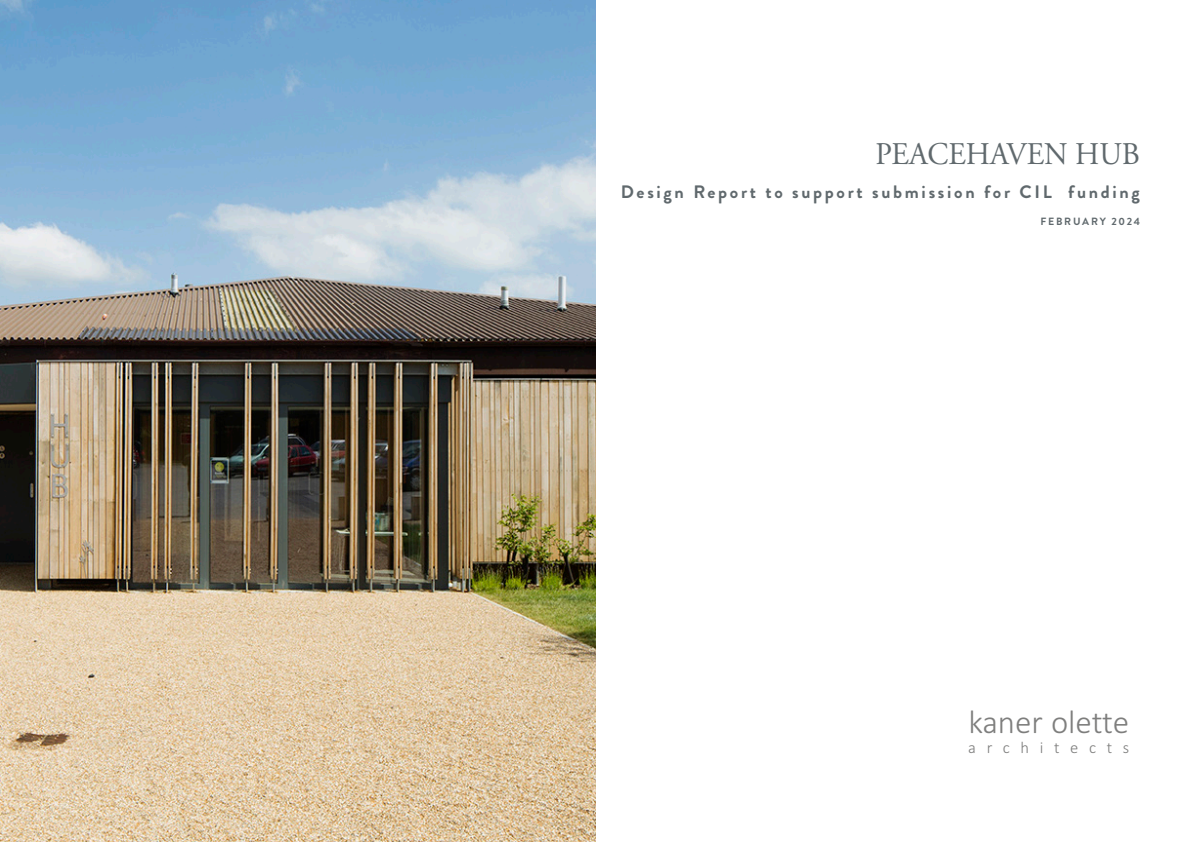
<style>
.page{position:relative;width:1191px;height:842px;background:#fff}
.page>*{position:absolute;margin:0;border:0;box-sizing:border-box;transform-origin:0 0}
.t1{font:300 33.1px "Calibri";color:#7e7e7d}
.KO_2021_Title{font:31.5px "Adobe Garamond Pro";color:#60696d;scale:.95 1}
.KO_2021_Subtitle_01{font:700 18px "Brandon Grotesque";letter-spacing:.15em;color:#60696d}
.t2{font:300 16.5px "Calibri";letter-spacing:.645em;color:#7e7e7d}
.KO_2021_Subheading_02{font:700 10.5px "Brandon Grotesque";letter-spacing:.17em;color:#60696d}
</style>
<div class="page">
<img style="left:0;top:0;width:595px;height:842px">
<p class="KO_2021_Title" style="left:875px;top:136px;width:280px">PEACEHAVEN HUB</p>
<p class="KO_2021_Subtitle_01" style="left:621px;top:180px;width:520px">Design Report to support submission for CIL funding</p>
<p class="KO_2021_Subheading_02" style="left:1040px;top:214px;width:101px">FEBRUARY 2024</p>
<p class="t1" style="left:968px;top:702px;width:162px">kaner olette</p>
<p class="t2" style="left:968px;top:737px;width:162px">architects</p>
</div>
